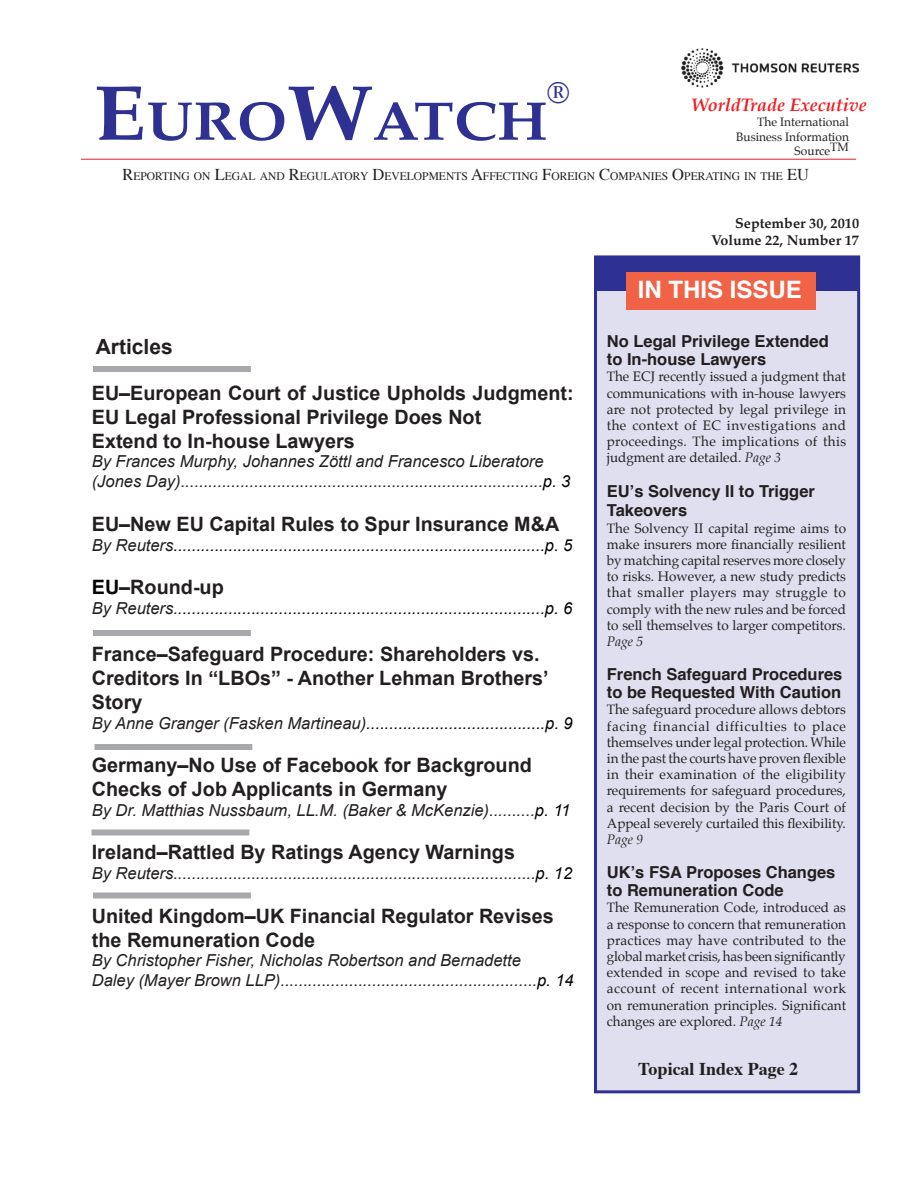
<style>
.page{position:relative;width:918px;height:1188px;background:#fff}
.page>*{position:absolute;margin:0;border:0;box-sizing:border-box;transform-origin:0 0}
.t1{font:700 54.6px "Palatino";color:#2e3092;scale:1.1 1}
.t2{font:700 30px "Palatino";color:#2e3092}
.t3{font:700 24px "Helvetica";color:#fff}
.t4{font:700 21px "Arial";color:#231f20}
.t5{font:700 19.8px/23.7px "Arial";color:#231f20}
.t6{font:italic 700 18px "Palatino";color:#ee1d23}
.t7{font:700 18px "Times";color:#231f20}
.t8{font:italic 16.5px/19.8px "Arial";color:#231f20}
.t9{font:italic 16.5px "Arial";color:#040503}
.t10{font:700 16.5px/18px "Helvetica";color:#231f20}
.t11{font:700 14.25px/17.1px "Palatino";color:#231f20;text-align:right}
.t12{font:13.5px/16.2px "Palatino";color:#231f20;text-align:justify}
.t13{font:italic 13.5px "Palatino";color:#231f20}
.t14{font:12px/14.4px "Palatino";color:#231f20;text-align:right}
.t15{font:11.55px "Times";color:#231f20}
.s1{font-size:78px}
.s2{font-size:16.5px}
.s3{color:#040503}
.s4{color:#231f20}
.s5{font-style:italic}
</style>
<div class="page">
<div style="left:596px;top:257px;width:263px;height:835px;background:#e0dfef"></div>
<div style="left:594px;top:255px;width:266px;height:838px;border:3px solid #2e3092"></div>
<div style="left:594px;top:256px;width:265px;height:34px;background:#2e3092"></div>
<div style="left:626px;top:273px;width:189px;height:37px;background:#f16346"></div>
<hr style="left:81px;top:159px;width:775px;height:1px;background:#ee1d23">
<div style="left:92px;top:830px;width:157px;height:6px;background:#a8a9ad"></div>
<div style="left:94px;top:744px;width:158px;height:6px;background:#a8a9ad"></div>
<div style="left:93px;top:366px;width:158px;height:6px;background:#a8a9ad"></div>
<div style="left:93px;top:892px;width:158px;height:6px;background:#a8a9ad"></div>
<div style="left:93px;top:630px;width:158px;height:6px;background:#a8a9ad"></div>
<img style="left:681px;top:48px;width:178px;height:40px">
<h1 class="t1" style="left:94px;top:75px;width:413px"><span class="s1">E</span>uro<span class="s1">W</span>atch</h1>
<h2 class="t2" style="left:547px;top:67px;width:24px">®</h2>
<h3 class="t6" style="left:691px;top:90px;width:177px">WorldTrade Executive</h3>
<p class="t14" style="left:736px;top:115px;width:114px">The International<br>Business Information<br>SourceTM</p>
<p class="t15" style="left:122px;top:166px;width:677px"><span class="s2">R</span>EPORTING ON <span class="s2">L</span>EGAL AND <span class="s2">R</span>EGULATORY <span class="s2">D</span>EVELOPMENTS <span class="s2">A</span>FFECTING <span class="s2">F</span>OREIGN <span class="s2">C</span>OMPANIES <span class="s2">O</span>PERATING IN THE <span class="s2">EU</span></p>
<p class="t11" style="left:711px;top:214px;width:150px">September 30, 2010<br>Volume 22, Number 17</p>
<h3 class="t4" style="left:96px;top:335px;width:79px">Articles</h3>
<h3 class="t5" style="left:92px;top:381px;width:483px">EU–European Court of Justice Upholds Judgment:<br>EU Legal Professional Privilege Does Not<br>Extend to In-house Lawyers</h3>
<p class="t8" style="left:92px;top:452px;width:480px">By Frances Murphy, Johannes Zöttl and Francesco Liberatore (Jones Day)...............................................................................<span class="s3">p. 3</span></p>
<h3 class="t5" style="left:92px;top:512px;width:469px">EU–New EU Capital Rules to Spur Insurance M&amp;A</h3>
<p class="t9" style="left:92px;top:535px;width:482px"><span class="s4">By Reuters</span>.................................................................................p. 5</p>
<h3 class="t5" style="left:92px;top:575px;width:133px"><span class="s3">EU</span>–Round-up</h3>
<p class="t9" style="left:92px;top:599px;width:482px"><span class="s4">By Reuters..</span>...............................................................................p. 6</p>
<h3 class="t5" style="left:92px;top:643px;width:458px">France–Safeguard Procedure: Shareholders vs.<br>Creditors In “LBOs” - Another Lehman Brothers’<br>Story</h3>
<p class="t9" style="left:92px;top:714px;width:482px"><span class="s4">By Anne Granger (Fasken Martineau)</span>.......................................p. 9</p>
<h3 class="t5" style="left:92px;top:753px;width:442px">Germany–No Use of Facebook for Background<br>Checks of Job Applicants in Germany</h3>
<p class="t8" style="left:92px;top:800px;width:480px">By Dr. Matthias Nussbaum, LL.M. (Baker &amp; McKenzie)..........<span class="s3">p. 11</span></p>
<h3 class="t5" style="left:92px;top:841px;width:425px">Ireland–Rattled By Ratings Agency Warnings</h3>
<p class="t8" style="left:92px;top:864px;width:482px">By Reuters...............................................................................<span class="s3">p. 12</span></p>
<h3 class="t5" style="left:92px;top:904px;width:464px">United Kingdom–UK Financial Regulator Revises the Remuneration Code</h3>
<p class="t8" style="left:92px;top:951px;width:483px">By Christopher Fisher, Nicholas Robertson and Bernadette<br>Daley (Mayer Brown LLP)........................................................<span class="s3">p. 14</span></p>
<h3 class="t3" style="left:638px;top:268px;width:166px">In This Issue</h3>
<p class="t10" style="left:607px;top:332px;width:223px">No Legal Privilege Extended to In-house Lawyers</p>
<p class="t12" style="left:607px;top:369px;width:241px">The ECJ recently issued a judgment that communications with in-house lawyers are not protected by legal privilege in the context of EC investigations and proceedings. The implications of this judgment are detailed. <span class="s5">Page 3</span></p>
<p class="t10" style="left:607px;top:480px;width:210px;line-height:19.8px">EU ’s Solvency II to Trigger<br>Takeovers</p>
<p class="t12" style="left:607px;top:520px;width:241px">The Solvency II capital regime aims to make insurers more financially resilient by matching capital reserves more closely to risks. However, a new study predicts that smaller players may struggle to comply with the new rules and be forced to sell themselves to larger competitors.</p>
<p class="t13" style="left:607px;top:631px;width:38px">Page 5</p>
<p class="t10" style="left:607px;top:665px;width:237px">French Safeguard Procedures to be Requested With Caution</p>
<p class="t12" style="left:607px;top:702px;width:241px">The safeguard procedure allows debtors facing financial difficulties to place themselves under legal protection. While in the past the courts have proven flexible in their examination of the eligibility requirements for safeguard procedures, a recent decision by the Paris Court of Appeal severely curtailed this flexibility.</p>
<p class="t13" style="left:607px;top:829px;width:38px">Page 9</p>
<p class="t10" style="left:607px;top:863px;width:230px">UK’s FSA Proposes Changes to Remuneration Code</p>
<p class="t12" style="left:607px;top:900px;width:241px">The Remuneration Code, introduced as a response to concern that remuneration practices may have contributed to the global market crisis, has been significantly extended in scope and revised to take account of recent international work on remuneration principles. Significant changes are explored. <span class="s5">Page 14</span></p>
<h3 class="t7" style="left:638px;top:1052px;width:161px">Topical Index Page 2</h3>
</div>
